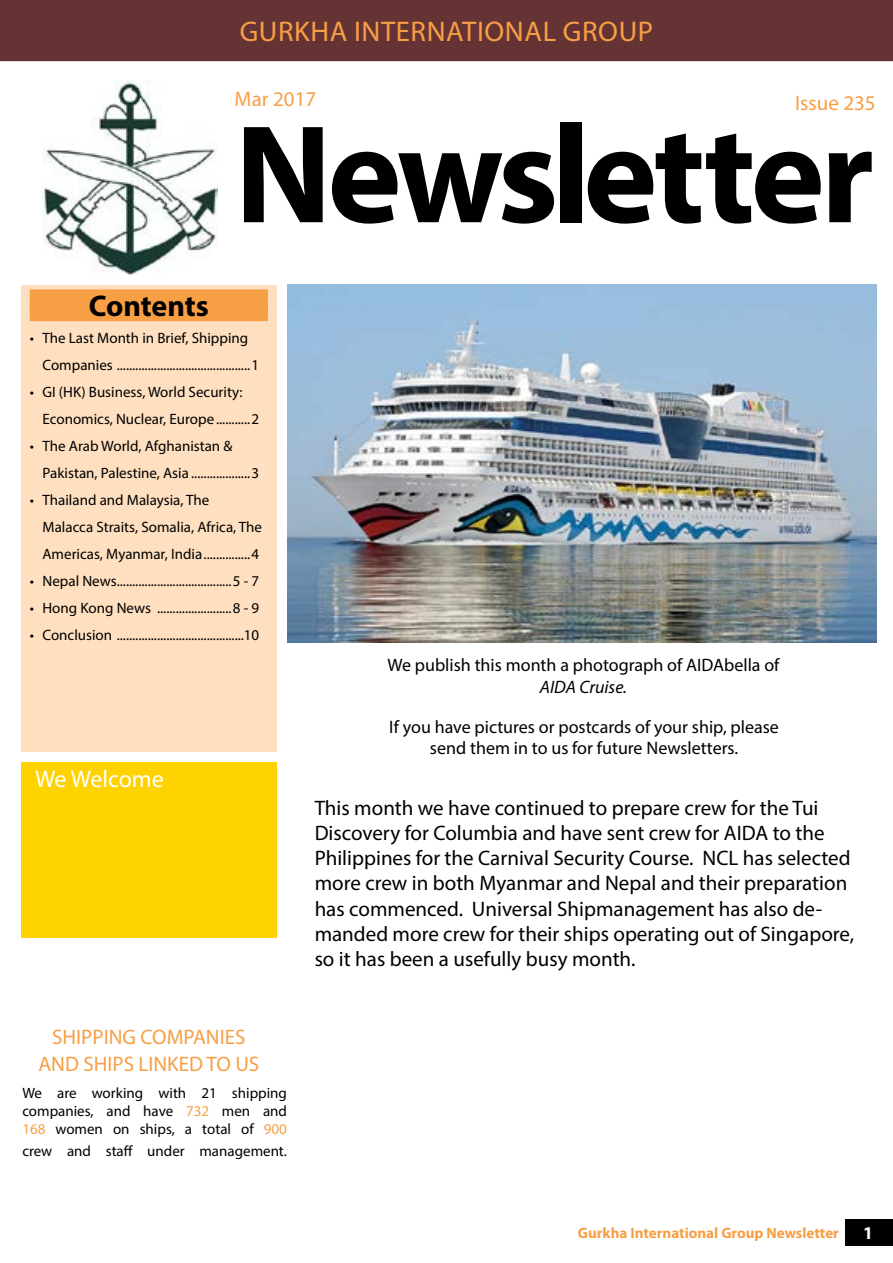
<style>
.page{position:relative;width:893px;height:1263px;background:#fff}
.page>*{position:absolute;margin:0;border:0;box-sizing:border-box;transform-origin:0 0}
.t1{font:700 141px "Myriad Pro";letter-spacing:-.035em;color:#000}
.t2{font:700 30px "Myriad Pro";letter-spacing:-.005em;color:#000}
.t3{font:28.5px "Myriad Pro";letter-spacing:.02em;color:#f79f45}
.t4{font:24px "Myriad Pro";color:#fff}
.t5{font:21px/25.2px "Myriad Pro";color:#000}
.t6{font:21px/27px "Myriad Pro";color:#f79f45;text-align:center}
.t7{font:18px/21.6px "Myriad Pro";color:#000;text-align:center}
.t8{font:italic 18px "Myriad Pro";color:#000}
.t9{font:700 18px "Myriad Pro";color:#fff}
.t10{font:15px/27px "Myriad Pro";color:#000}
.t11{font:700 15px "Myriad Pro";color:#f79f45}
.s1{color:#f79f45}
</style>
<div class="page">
<div style="left:21px;top:762px;width:255px;height:176px;background:#ffd300"></div>
<div style="left:21px;top:285px;width:255px;height:466px;background:#fedfc0"></div>
<div style="left:30px;top:289px;width:238px;height:18px;background:#f79f45"></div>
<div style="left:30px;top:303px;width:238px;height:18px;background:#f79f45"></div>
<div style="left:0;top:0;width:893px;height:61px;background:#663334"></div>
<div style="left:846px;top:1219px;width:47px;height:26px;background:#000"></div>
<img style="left:287px;top:285px;width:590px;height:357px">
<img style="left:43px;top:81px;width:174px;height:195px">
<h3 class="t3" style="left:240px;top:14px;width:415px">GURKHA INTERNATIONAL GROUP</h3>
<h3 class="t6" style="left:235px;top:85px;width:83px">Mar 2017</h3>
<h3 class="t6" style="left:795px;top:89px;width:82px">Issue 235</h3>
<h1 class="t1" style="left:235px;top:83px;width:641px">Newsletter</h1>
<h2 class="t2" style="left:89px;top:286px;width:122px">Contents</h2>
<p class="t10" style="left:43px;top:324px;width:218px;text-indent:-13px">• The Last Month in Brief, Shipping<br>Companies ...........................................1</p>
<p class="t10" style="left:43px;top:378px;width:218px;text-indent:-13px">• GI (HK) Business, World Security:<br>Economics, Nuclear, Europe...........2</p>
<p class="t10" style="left:43px;top:432px;width:218px;text-indent:-13px">• The Arab World, Afghanistan &amp;<br>Pakistan, Palestine, Asia ...................3</p>
<p class="t10" style="left:43px;top:486px;width:221px;text-indent:-13px">• Thailand and Malaysia, The<br>Malacca Straits, Somalia, Africa, The<br>Americas, Myanmar, India...............4</p>
<p class="t10" style="left:30px;top:567px;width:231px">• Nepal News.....................................5 - 7</p>
<p class="t10" style="left:30px;top:594px;width:231px">• Hong Kong News ........................8 - 9</p>
<p class="t10" style="left:30px;top:621px;width:231px">• Conclusion .........................................10</p>
<h3 class="t4" style="left:35px;top:764px;width:130px">We Welcome</h3>
<h3 class="t6" style="left:38px;top:1023px;width:222px">SHIPPING COMPANIES<br>AND SHIPS LINKED TO US</h3>
<p class="t10" style="left:22px;top:1084px;width:266px;line-height:18px;text-align:justify">We are working with 21 shipping companies, and have <span class="s1">732</span> men and <span class="s1">168</span> women on ships, a total of <span class="s1">900</span></p>
<p class="t10" style="left:22px;top:1137px;width:266px">crew and staff under management.</p>
<p class="t7" style="left:387px;top:654px;width:394px">We publish this month a photograph of AIDAbella of</p>
<p class="t8" style="left:540px;top:676px;width:89px">AIDA Cruise.</p>
<p class="t7" style="left:389px;top:716px;width:391px">If you have pictures or postcards of your ship, please send them in to us for future Newsletters.</p>
<p class="t5" style="left:315px;top:795px;width:541px">This month we have continued to prepare crew for the Tui Discovery for Columbia and have sent crew for AIDA to the Philippines for the Carnival Security Course. NCL has selected more crew in both Myanmar and Nepal and their preparation has commenced. Universal Shipmanagement has also de&shy;manded more crew for their ships operating out of Singapore, so it has been a usefully busy month.</p>
<p class="t11" style="left:578px;top:1223px;width:263px">Gurkha International Group Newsletter</p>
<p class="t9" style="left:863px;top:1221px;width:11px">1</p>
</div>
